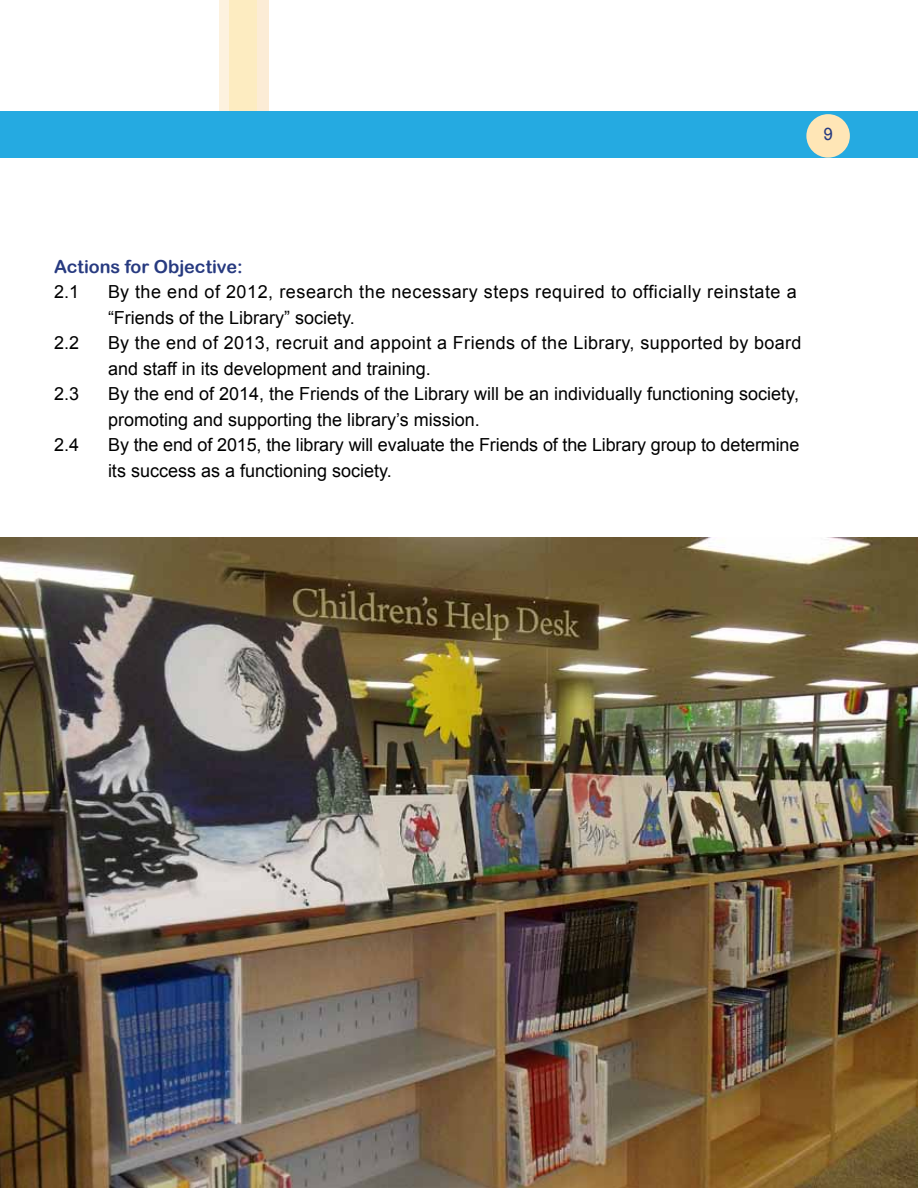
<style>
.page{position:relative;width:918px;height:1188px;background:#fff}
.page>*{position:absolute;margin:0;border:0;box-sizing:border-box;transform-origin:0 0}
.t1{font:18px/25.5px "Arial";color:#000}
.t2{font:18px/25.5px "Arial";letter-spacing:.02em;color:#000}
.t3{font:18px/25.5px "Arial";letter-spacing:.03em;color:#000}
.t4{font:18px "Arial Rounded MT Bold";color:#273a80}
.t5{font:18px "Rockwell";color:#273a80}
</style>
<div class="page">
<div style="left:220px;top:0;width:49px;height:149px;background:#fdecc1"></div>
<svg style="left:257px;top:0;width:12px;height:111px"></svg>
<svg style="left:219px;top:0;width:10px;height:111px"></svg>
<div style="left:0;top:111px;width:918px;height:47px;background:#25aae1"></div>
<div style="left:806px;top:114px;width:44px;height:44px;background:#ffe6b6;border-radius:50%"></div>
<img style="left:0;top:538px;width:918px;height:650px">
<p class="t5" style="left:824px;top:124px;width:11px">9</p>
<p class="t4" style="left:54px;top:256px;width:190px">Actions for Objective:</p>
<p class="t1" style="left:54px;top:279px;width:27px">2.1</p>
<p class="t3" style="left:108px;top:279px;width:690px">By the end of 2012, research the necessary steps required to officially reinstate a “Friends of the Library” society.</p>
<p class="t1" style="left:54px;top:330px;width:27px">2.2</p>
<p class="t2" style="left:108px;top:330px;width:695px">By the end of 2013, recruit and appoint a Friends of the Library, supported by board and staff in its development and training.</p>
<p class="t1" style="left:54px;top:381px;width:27px">2.3</p>
<p class="t1" style="left:108px;top:381px;width:693px">By the end of 2014, the Friends of the Library will be an individually functioning society, promoting and supporting the library’s mission.</p>
<p class="t1" style="left:54px;top:432px;width:27px">2.4</p>
<p class="t1" style="left:108px;top:432px;width:693px">By the end of 2015, the library will evaluate the Friends of the Library group to determine its success as a functioning society.</p>
</div>
